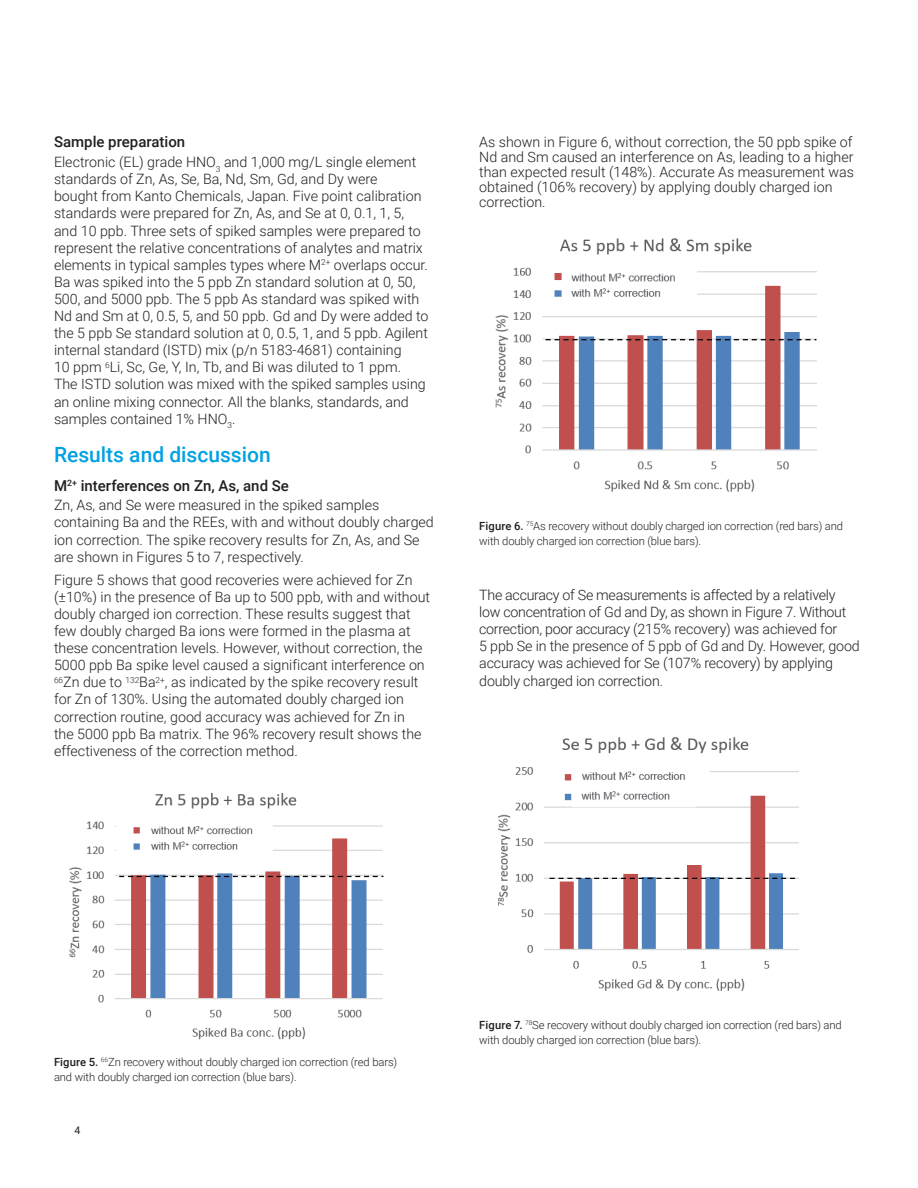
<style>
.page{position:relative;width:918px;height:1188px;background:#fff}
.page>*{position:absolute;margin:0;border:0;box-sizing:border-box;transform-origin:0 0}
.DATA_subhead_large_b{font:500 21px "Roboto";color:#00a1e3}
.DATA_text_black{font:500 15px "Roboto";color:#231f20}
.DATA_text_black-2{font:300 14.25px/17.1px "Roboto";color:#231f20}
.DATA_text_black-3{font:300 11.25px/15px "Roboto";letter-spacing:-.01em;color:#231f20}
.t1{font:10.5px "Roboto";color:#231f20}
.s1{font-weight:500}
</style>
<div class="page">
<img style="left:69px;top:793px;width:315px;height:247px">
<img style="left:495px;top:238px;width:322px;height:254px">
<img style="left:498px;top:737px;width:301px;height:254px">
<p class="DATA_text_black" style="left:54px;top:131px;width:133px">Sample preparation</p>
<p class="DATA_text_black-2" style="left:54px;top:153px;width:376px">Electronic (EL) grade HNO<sub>3</sub> and 1,000 mg/L single element standards of Zn, As, Se, Ba, Nd, Sm, Gd, and Dy were<br>bought from Kanto Chemicals, Japan. Five point calibration standards were prepared for Zn, As, and Se at 0, 0.1, 1, 5, and 10 ppb. Three sets of spiked samples were prepared to represent the relative concentrations of analytes and matrix elements in typical samples types where M<sup>2+</sup> overlaps occur.<br>Ba was spiked into the 5 ppb Zn standard solution at 0, 50, 500, and 5000 ppb. The 5 ppb As standard was spiked with Nd and Sm at 0, 0.5, 5, and 50 ppb. Gd and Dy were added to the 5 ppb Se standard solution at 0, 0.5, 1, and 5 ppb. Agilent internal standard (ISTD) mix (p/n 5183-4681) containing<br>10 ppm <sup>6</sup>Li, Sc, Ge, Y, In, Tb, and Bi was diluted to 1 ppm.<br>The ISTD solution was mixed with the spiked samples using an online mixing connector. All the blanks, standards, and samples contained 1% HNO<sub>3</sub>.</p>
<p class="DATA_subhead_large_b" style="left:54px;top:440px;width:218px">Results and discussion</p>
<p class="DATA_text_black" style="left:54px;top:475px;width:236px">M<sup>2+</sup> interferences on Zn, As, and Se</p>
<p class="DATA_text_black-2" style="left:54px;top:496px;width:381px">Zn, As, and Se were measured in the spiked samples containing Ba and the REEs, with and without doubly charged ion correction. The spike recovery results for Zn, As, and Se are shown in Figures 5 to 7, respectively.</p>
<p class="DATA_text_black-2" style="left:54px;top:571px;width:378px">Figure 5 shows that good recoveries were achieved for Zn (±10%) in the presence of Ba up to 500 ppb, with and without doubly charged ion correction. These results suggest that few doubly charged Ba ions were formed in the plasma at these concentration levels. However, without correction, the 5000 ppb Ba spike level caused a significant interference on <sup>66</sup>Zn due to <sup>132</sup>Ba<sup>2+</sup>, as indicated by the spike recovery result for Zn of 130%. Using the automated doubly charged ion correction routine, good accuracy was achieved for Zn in<br>the 5000 ppb Ba matrix. The 96% recovery result shows the effectiveness of the correction method.</p>
<p class="DATA_text_black-2" style="left:479px;top:134px;width:376px;line-height:15px">As shown in Figure 6, without correction, the 50 ppb spike of Nd and Sm caused an interference on As, leading to a higher than expected result (148%). Accurate As measurement was obtained (106% recovery) by applying doubly charged ion correction.</p>
<p class="DATA_text_black-3" style="left:479px;top:518px;width:365px"><span class="s1">Figure 6.</span> <sup>75</sup>As recovery without doubly charged ion correction (red bars) and with doubly charged ion correction (blue bars).</p>
<p class="DATA_text_black-2" style="left:479px;top:586px;width:382px">The accuracy of Se measurements is affected by a relatively low concentration of Gd and Dy, as shown in Figure 7. Without correction, poor accuracy (215% recovery) was achieved for<br>5 ppb Se in the presence of 5 ppb of Gd and Dy. However, good accuracy was achieved for Se (107% recovery) by applying doubly charged ion correction.</p>
<p class="DATA_text_black-3" style="left:54px;top:1054px;width:345px"><span class="s1">Figure 5.</span> <sup>66</sup>Zn recovery without doubly charged ion correction (red bars) and with doubly charged ion correction (blue bars).</p>
<p class="t1" style="left:75px;top:1123px;width:7px">4</p>
<p class="DATA_text_black-3" style="left:479px;top:1017px;width:364px"><span class="s1">Figure 7.</span> <sup>78</sup>Se recovery without doubly charged ion correction (red bars) and with doubly charged ion correction (blue bars).</p>
</div>
